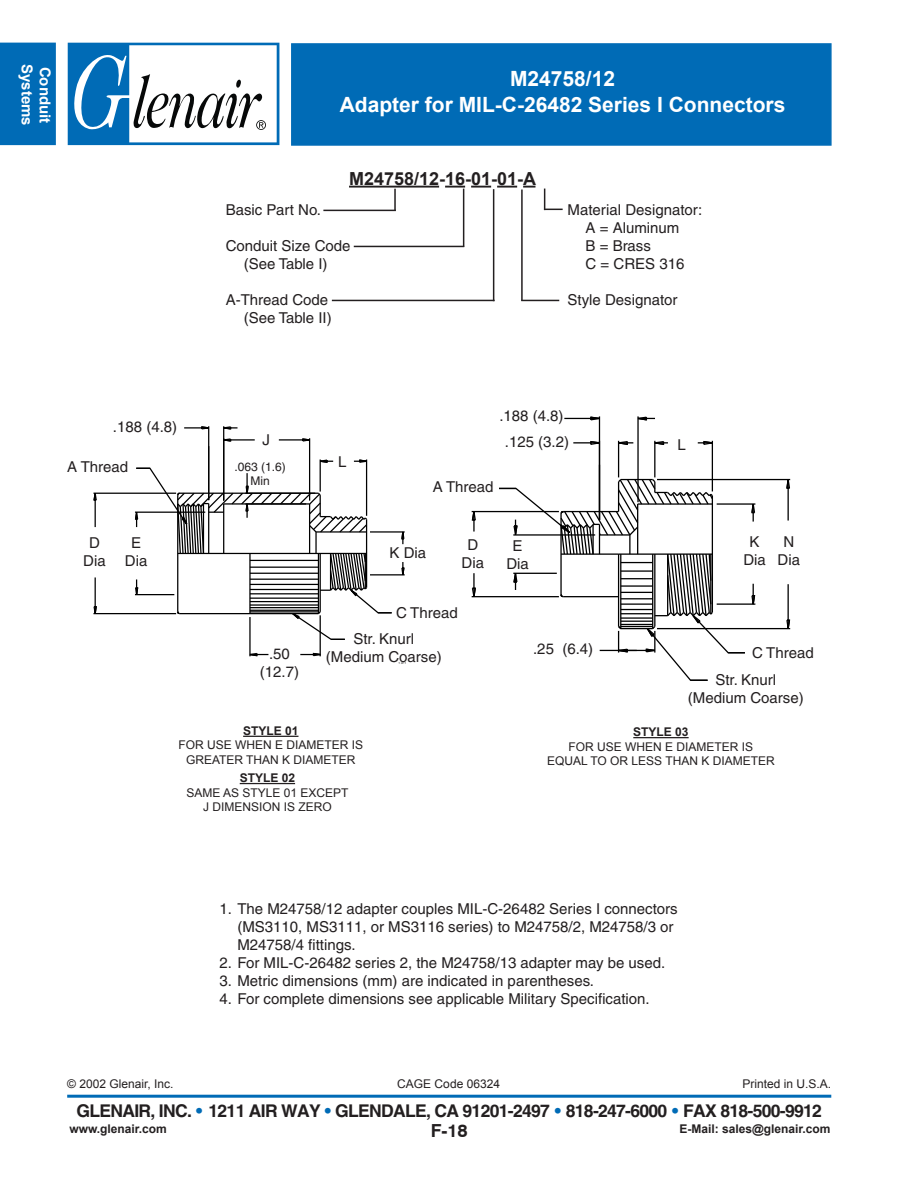
<style>
.page{position:relative;width:918px;height:1188px;background:#fff}
.page>*{position:absolute;margin:0;border:0;box-sizing:border-box;transform-origin:0 0}
.Catalog_Head{font:700 21px "Arial";color:#fff}
.Spider_Top{font:700 18px "Arial";color:#231f20}
.t1{font:700 18px "Swiss 721 BT";color:#231f20}
.t2{font:700 17.55px "Helvetica";letter-spacing:-.04em;color:#231f20}
.Hanging_indent{font:15px/18px "Helvetica";color:#231f20}
.Part_Dim_s_Ctr{font:15px/18px "Helvetica";color:#231f20;text-align:center}
.t3{font:700 15px "Arial";color:#fff}
.t4{font:12px/14.4px "Arial";color:#231f20;text-align:center}
.t5{font:700 12px "Arial";color:#231f20}
.Part_Dim_s_Ctr-2{font:12px/14.4px "Helvetica";color:#231f20;text-align:center}
.t6{font:3px "Arial";color:#000}
.s1{color:#006bb6}
</style>
<div class="page">
<div style="left:0;top:43px;width:56px;height:102px;background:#006bb6"></div>
<div style="left:291px;top:43px;width:541px;height:103px;background:#006bb6;border:2px solid #006bb6"></div>
<svg style="left:68px;top:43px;width:211px;height:102px"></svg>
<hr style="left:67px;top:1095px;width:764px;height:3px;background:#006bb6">
<svg style="left:471px;top:510px;width:6px;height:11px"></svg>
<svg style="left:471px;top:587px;width:6px;height:11px"></svg>
<hr style="left:473px;top:573px;width:2px;height:24px;background:#000">
<hr style="left:473px;top:512px;width:2px;height:20px;background:#000">
<hr style="left:472px;top:596px;width:87px;height:1px;background:#000">
<hr style="left:472px;top:511px;width:87px;height:1px;background:#000">
<svg style="left:785px;top:478px;width:6px;height:12px"></svg>
<svg style="left:786px;top:619px;width:5px;height:11px"></svg>
<hr style="left:788px;top:584px;width:1px;height:45px;background:#000">
<hr style="left:788px;top:480px;width:1px;height:41px;background:#000">
<hr style="left:657px;top:628px;width:133px;height:1px;background:#000">
<hr style="left:657px;top:479px;width:133px;height:1px;background:#000">
<svg style="left:698px;top:440px;width:15px;height:6px"></svg>
<svg style="left:654px;top:440px;width:14px;height:6px"></svg>
<hr style="left:712px;top:441px;width:1px;height:50px;background:#000">
<hr style="left:654px;top:441px;width:1px;height:36px;background:#000">
<svg style="left:590px;top:440px;width:43px;height:6px"></svg>
<hr style="left:573px;top:442px;width:26px;height:2px;background:#000">
<hr style="left:618px;top:441px;width:1px;height:36px;background:#000">
<svg style="left:589px;top:416px;width:12px;height:5px"></svg>
<svg style="left:639px;top:416px;width:16px;height:5px"></svg>
<hr style="left:564px;top:418px;width:35px;height:1px;background:#000">
<hr style="left:637px;top:416px;width:2px;height:86px;background:#000">
<hr style="left:599px;top:416px;width:1px;height:104px;background:#000">
<svg style="left:498px;top:478px;width:258px;height:203px"></svg>
<hr style="left:370px;top:531px;width:35px;height:2px;background:#000">
<hr style="left:370px;top:574px;width:35px;height:1px;background:#000">
<svg style="left:401px;top:562px;width:4px;height:14px"></svg>
<svg style="left:401px;top:531px;width:4px;height:13px"></svg>
<hr style="left:93px;top:493px;width:83px;height:1px;background:#000">
<hr style="left:93px;top:613px;width:83px;height:1px;background:#000">
<hr style="left:95px;top:493px;width:1px;height:34px;background:#000">
<hr style="left:95px;top:577px;width:1px;height:37px;background:#000">
<svg style="left:93px;top:605px;width:5px;height:10px"></svg>
<svg style="left:93px;top:492px;width:5px;height:10px"></svg>
<hr style="left:249px;top:617px;width:2px;height:39px;background:#000">
<hr style="left:320px;top:615px;width:1px;height:41px;background:#000">
<svg style="left:300px;top:652px;width:21px;height:5px"></svg>
<svg style="left:249px;top:652px;width:19px;height:5px"></svg>
<hr style="left:309px;top:438px;width:1px;height:63px;background:#000">
<hr style="left:224px;top:439px;width:31px;height:2px;background:#000">
<hr style="left:279px;top:439px;width:31px;height:2px;background:#000">
<svg style="left:301px;top:438px;width:10px;height:4px"></svg>
<svg style="left:224px;top:438px;width:8px;height:4px"></svg>
<hr style="left:208px;top:426px;width:1px;height:74px;background:#000">
<hr style="left:223px;top:426px;width:1px;height:75px;background:#000">
<hr style="left:184px;top:427px;width:25px;height:2px;background:#000">
<svg style="left:200px;top:426px;width:38px;height:4px"></svg>
<svg style="left:134px;top:459px;width:259px;height:182px"></svg>
<hr style="left:240px;top:783px;width:55px;height:1px;background:#231f20">
<hr style="left:243px;top:736px;width:56px;height:1px;background:#231f20">
<hr style="left:633px;top:737px;width:56px;height:1px;background:#231f20">
<hr style="left:349px;top:186px;width:90px;height:2px;background:#231f20">
<hr style="left:445px;top:186px;width:20px;height:2px;background:#231f20">
<hr style="left:471px;top:186px;width:20px;height:2px;background:#231f20">
<hr style="left:497px;top:186px;width:20px;height:2px;background:#231f20">
<svg style="left:523px;top:186px;width:12px;height:2px"></svg>
<hr style="left:394px;top:189px;width:2px;height:22px;background:#231f20">
<hr style="left:323px;top:210px;width:73px;height:1px;background:#231f20">
<hr style="left:463px;top:189px;width:1px;height:58px;background:#231f20">
<hr style="left:354px;top:246px;width:110px;height:1px;background:#231f20">
<hr style="left:493px;top:189px;width:1px;height:112px;background:#231f20">
<hr style="left:332px;top:300px;width:163px;height:1px;background:#231f20">
<hr style="left:521px;top:190px;width:2px;height:111px;background:#231f20">
<hr style="left:521px;top:300px;width:38px;height:1px;background:#231f20">
<svg style="left:544px;top:189px;width:19px;height:21px"></svg>
<p class="t3" style="left:37px;top:64px;width:63px;rotate:90deg">Systems</p>
<p class="t3" style="left:55px;top:67px;width:58px;rotate:90deg">Conduit</p>
<p class="Catalog_Head" style="left:510px;top:65px;width:107px">M24758/12</p>
<p class="Catalog_Head" style="left:340px;top:90px;width:447px">Adapter for MIL-C-26482 Series I Connectors</p>
<p class="Spider_Top" style="left:349px;top:167px;width:189px">M24758/12-16-01-01-A</p>
<p class="Hanging_indent" style="left:226px;top:200px;width:97px">Basic Part No.</p>
<p class="Hanging_indent" style="left:226px;top:236px;width:126px">Conduit Size Code</p>
<p class="Hanging_indent" style="left:244px;top:254px;width:85px">(See Table I)</p>
<p class="Hanging_indent" style="left:226px;top:290px;width:104px">A-Thread Code</p>
<p class="Hanging_indent" style="left:244px;top:308px;width:90px">(See Table II)</p>
<p class="Hanging_indent" style="left:568px;top:200px;width:136px">Material Designator:</p>
<p class="Hanging_indent" style="left:586px;top:218px;width:95px">A = Aluminum</p>
<p class="Hanging_indent" style="left:586px;top:236px;width:67px">B = Brass</p>
<p class="Hanging_indent" style="left:586px;top:254px;width:100px">C = CRES 316</p>
<p class="Hanging_indent" style="left:568px;top:290px;width:112px">Style Designator</p>
<p class="Part_Dim_s_Ctr" style="left:113px;top:417px;width:66px">.188 (4.8)</p>
<p class="Part_Dim_s_Ctr" style="left:67px;top:458px;width:62px">A Thread</p>
<p class="Part_Dim_s_Ctr" style="left:83px;top:533px;width:24px">D<br>Dia</p>
<p class="Part_Dim_s_Ctr" style="left:125px;top:533px;width:24px">E<br>Dia</p>
<p class="Part_Dim_s_Ctr" style="left:262px;top:431px;width:9px">J</p>
<p class="Part_Dim_s_Ctr-2" style="left:235px;top:459px;width:53px">.063 (1.6)<br>Min</p>
<p class="Part_Dim_s_Ctr" style="left:260px;top:644px;width:41px">.50 (12.7)</p>
<p class="Part_Dim_s_Ctr" style="left:499px;top:407px;width:66px">.188 (4.8)</p>
<p class="Part_Dim_s_Ctr" style="left:338px;top:453px;width:10px">L</p>
<p class="Part_Dim_s_Ctr" style="left:433px;top:478px;width:62px">A Thread</p>
<p class="Part_Dim_s_Ctr" style="left:505px;top:433px;width:66px">.125 (3.2)</p>
<p class="Part_Dim_s_Ctr" style="left:678px;top:436px;width:10px">L</p>
<p class="Part_Dim_s_Ctr" style="left:390px;top:544px;width:38px">K Dia</p>
<p class="Part_Dim_s_Ctr" style="left:462px;top:536px;width:24px">D<br>Dia</p>
<p class="Part_Dim_s_Ctr" style="left:506px;top:537px;width:24px">E<br>Dia</p>
<p class="Part_Dim_s_Ctr" style="left:396px;top:604px;width:63px">C Thread</p>
<p class="Part_Dim_s_Ctr" style="left:353px;top:630px;width:62px">Str. Knurl</p>
<p class="Part_Dim_s_Ctr" style="left:326px;top:648px;width:117px">(Medium Coarse)</p>
<p class="t6" style="left:399px;top:661px;width:9px">1 of 1</p>
<p class="Part_Dim_s_Ctr" style="left:533px;top:640px;width:62px">.25 (6.4)</p>
<p class="Part_Dim_s_Ctr" style="left:743px;top:532px;width:24px">K<br>Dia</p>
<p class="Part_Dim_s_Ctr" style="left:778px;top:533px;width:24px">N<br>Dia</p>
<p class="Part_Dim_s_Ctr" style="left:752px;top:643px;width:63px">C Thread</p>
<p class="Part_Dim_s_Ctr" style="left:715px;top:670px;width:62px">Str. Knurl</p>
<p class="Part_Dim_s_Ctr" style="left:688px;top:688px;width:117px">(Medium Coarse)</p>
<p class="t5" style="left:243px;top:723px;width:57px">STYLE 01</p>
<p class="t4" style="left:178px;top:738px;width:186px">FOR USE WHEN E DIAMETER IS</p>
<p class="t4" style="left:186px;top:753px;width:171px">GREATER THAN K DIAMETER</p>
<p class="t5" style="left:240px;top:770px;width:57px">STYLE 02</p>
<p class="t4" style="left:186px;top:785px;width:164px">SAME AS STYLE 01 EXCEPT<br>J DIMENSION IS ZERO</p>
<p class="t5" style="left:633px;top:724px;width:57px">STYLE 03</p>
<p class="t4" style="left:569px;top:740px;width:186px">FOR USE WHEN E DIAMETER IS</p>
<p class="t4" style="left:547px;top:754px;width:229px">EQUAL TO OR LESS THAN K DIAMETER</p>
<p class="Hanging_indent" style="left:237px;top:900px;width:442px;text-indent:-18px">1. The M24758/12 adapter couples MIL-C-26482 Series I connectors (MS3110, MS3111, or MS3116 series) to M24758/2, M24758/3 or<br>M24758/4 fittings.</p>
<p class="Hanging_indent" style="left:219px;top:954px;width:447px">2. For MIL-C-26482 series 2, the M24758/13 adapter may be used.</p>
<p class="Hanging_indent" style="left:219px;top:972px;width:376px">3. Metric dimensions (mm) are indicated in parentheses.</p>
<p class="Hanging_indent" style="left:219px;top:990px;width:432px">4. For complete dimensions see applicable Military Specification.</p>
<p class="t4" style="left:67px;top:1077px;width:108px">© 2002 Glenair, Inc.</p>
<p class="t4" style="left:397px;top:1077px;width:104px">CAGE Code 06324</p>
<p class="t4" style="left:743px;top:1077px;width:90px">Printed in U.S.A.</p>
<p class="t5" style="left:69px;top:1120px;width:99px">www.glenair.com</p>
<p class="t5" style="left:679px;top:1121px;width:153px">E-Mail: sales@glenair.com</p>
<p class="t2" style="left:76px;top:1100px;width:747px">GLENAIR, INC. <span class="s1">•</span> 1211 AIR WAY <span class="s1">•</span> GLENDALE, CA 91201-2497 <span class="s1">•</span> 818-247-6000 <span class="s1">•</span> FAX 818-500-9912</p>
<p class="t1" style="left:431px;top:1120px;width:38px">F-18</p>
</div>
